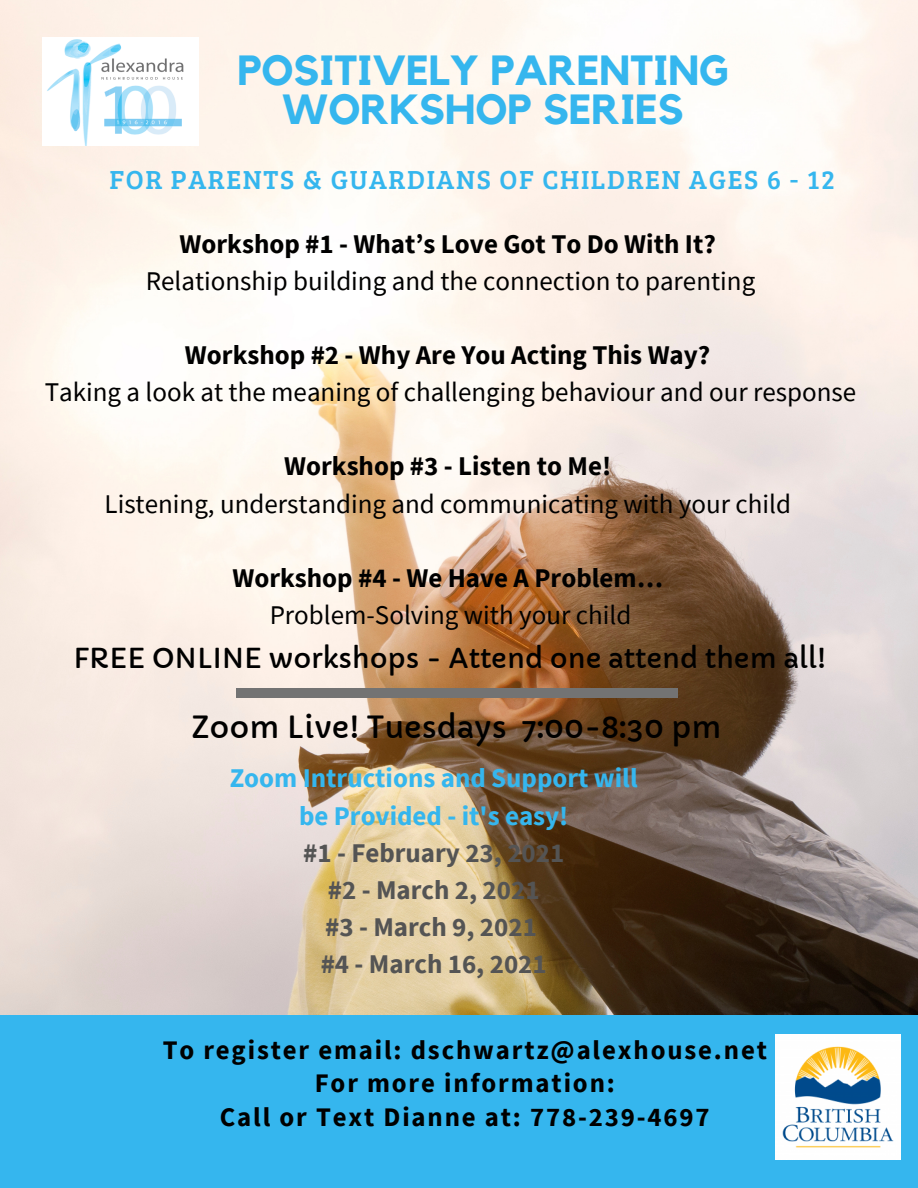
<style>
.page{position:relative;width:918px;height:1188px;background:#fff}
.page>*{position:absolute;margin:0;border:0;box-sizing:border-box;transform-origin:0 0}
.t1{font:700 42px/39.3px "Kollektif";color:#35b6ee;text-align:center}
.t2{font:30px "Capriola";color:#000}
.t3{font:27px "Source Sans Pro";color:#000}
.t4{font:700 27px "Source Sans Pro";color:#000}
.t5{font:700 27px "Source Sans Pro";color:#545454}
.t6{font:700 27px/37.2px "Source Sans Pro";color:#35b6ee;text-align:center}
.t7{font:27px "Capriola";color:#000}
.t8{font:27px "Bree Serif";letter-spacing:.06em;color:#35b6ee}
.t9{font:700 26.7px "Source Sans Pro";letter-spacing:.07em;color:#000}
</style>
<div class="page">
<img style="left:0;top:0;width:918px;height:1015px">
<div style="left:0;top:1015px;width:918px;height:173px;background:#35b6ee"></div>
<img style="left:42px;top:38px;width:157px;height:108px">
<img style="left:775px;top:1035px;width:125px;height:124px">
<div style="left:236px;top:688px;width:441px;height:10px;background:#737373"></div>
<p class="t1" style="left:238px;top:52px;width:492px">POSITIVELY PARENTING<br>WORKSHOP SERIES</p>
<p class="t8" style="left:110px;top:160px;width:727px">FOR PARENTS &amp; GUARDIANS OF CHILDREN AGES 6 - 12</p>
<p class="t4" style="left:180px;top:226px;width:538px">Workshop #1 - What’s Love Got To Do With It?</p>
<p class="t3" style="left:146px;top:263px;width:611px">Relationship building and the connection to parenting</p>
<p class="t4" style="left:185px;top:337px;width:527px">Workshop #2 - Why Are You Acting This Way?</p>
<p class="t3" style="left:45px;top:375px;width:813px">Taking a look at the meaning of challenging behaviour and our response</p>
<p class="t4" style="left:284px;top:449px;width:329px">Workshop #3 - Listen to Me!</p>
<p class="t3" style="left:105px;top:486px;width:688px">Listening, understanding and communicating with your child</p>
<p class="t4" style="left:232px;top:560px;width:432px">Workshop #4 - We Have A Problem…</p>
<p class="t3" style="left:270px;top:597px;width:363px">Problem-Solving with your child</p>
<p class="t7" style="left:74px;top:642px;width:754px">FREE ONLINE workshops - Attend one attend them all!</p>
<p class="t2" style="left:192px;top:709px;width:531px">Zoom Live! Tuesdays 7:00-8:30 pm</p>
<p class="t6" style="left:230px;top:759px;width:410px">Zoom Intructions and Support will be Provided - it's easy!</p>
<p class="t5" style="left:303px;top:835px;width:263px">#1 - February 23, 2021</p>
<p class="t5" style="left:328px;top:872px;width:213px">#2 - March 2, 2021</p>
<p class="t5" style="left:325px;top:909px;width:213px">#3 - March 9, 2021</p>
<p class="t5" style="left:321px;top:947px;width:228px">#4 - March 16, 2021</p>
<p class="t9" style="left:163px;top:1032px;width:606px">To register email: dschwartz@alexhouse.net</p>
<p class="t9" style="left:315px;top:1066px;width:302px">For more information:</p>
<p class="t9" style="left:220px;top:1099px;width:491px">Call or Text Dianne at: 778-239-4697</p>
</div>
